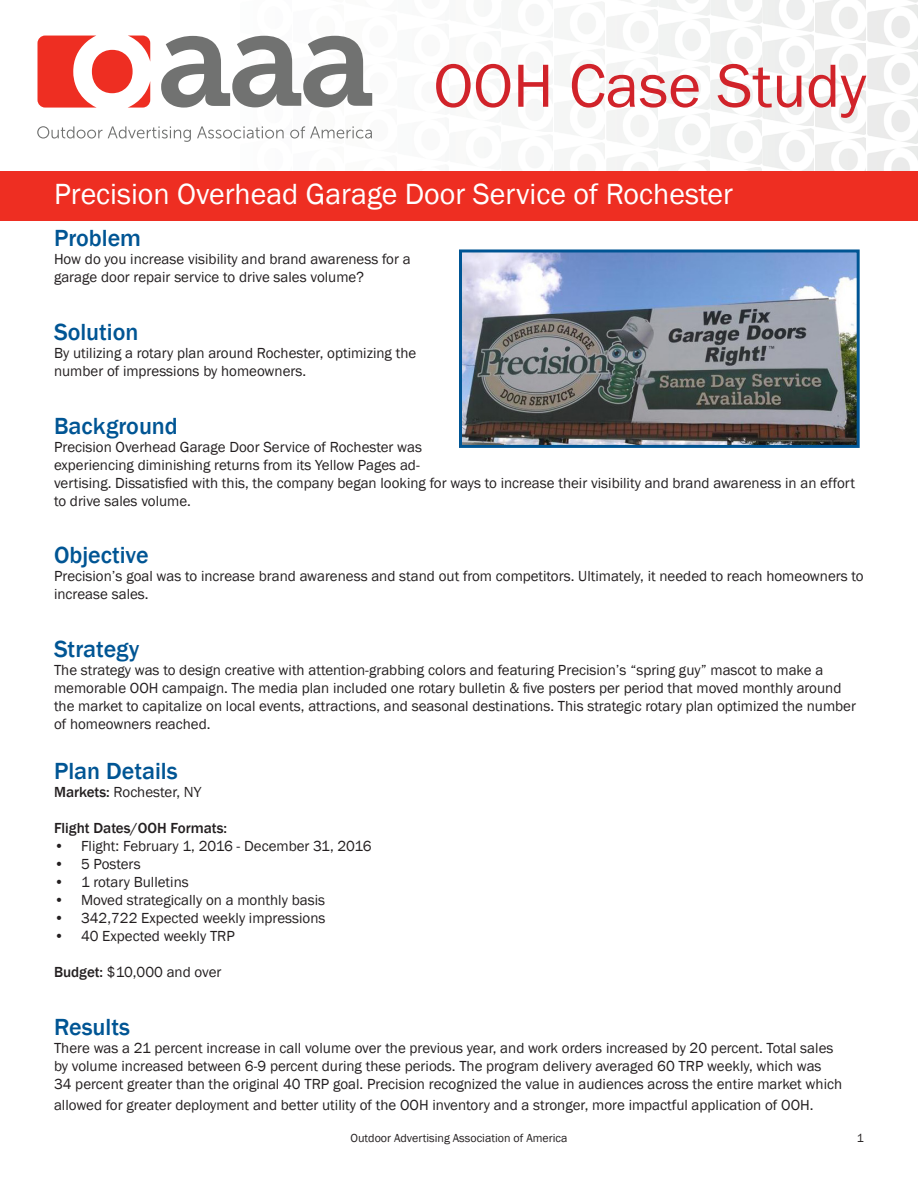
<style>
.page{position:relative;width:918px;height:1188px;background:#fff}
.page>*{position:absolute;margin:0;border:0;box-sizing:border-box;transform-origin:0 0}
.t1{font:63px "Franklin Gothic";color:#d1232a}
.t2{font:30px "Franklin Gothic";color:#fff}
.t3{font:500 24px "Franklin Gothic";color:#005594}
.t4{font:15px/18px "Franklin Gothic";color:#231f20}
.t5{font:500 15px "Franklin Gothic";color:#231f20}
.t6{font:12px "Franklin Gothic";color:#231f20}
.s1{font-weight:500}
</style>
<div class="page">
<img style="left:463px;top:253px;width:393px;height:191px">
<div style="left:459px;top:249px;width:401px;height:199px;border:3px solid #005594"></div>
<img style="left:815px;top:43px;width:51px;height:44px">
<img style="left:815px;top:0;width:51px;height:40px">
<img style="left:372px;top:93px;width:1px;height:13px">
<img style="left:815px;top:137px;width:51px;height:34px">
<img style="left:867px;top:5px;width:51px;height:44px">
<img style="left:907px;top:0;width:11px;height:2px">
<img style="left:867px;top:52px;width:51px;height:44px">
<img style="left:867px;top:99px;width:51px;height:44px">
<img style="left:867px;top:146px;width:51px;height:25px">
<svg style="left:37px;top:126px;width:154px;height:16px"></svg>
<svg style="left:197px;top:126px;width:87px;height:13px"></svg>
<svg style="left:290px;top:126px;width:82px;height:13px"></svg>
<svg style="left:38px;top:36px;width:112px;height:72px"></svg>
<svg style="left:161px;top:36px;width:211px;height:72px"></svg>
<div style="left:0;top:171px;width:918px;height:50px;background:#ee2e22"></div>
<p class="t1" style="left:434px;top:47px;width:434px">OOH Case Study</p>
<p class="t2" style="left:54px;top:175px;width:681px">Precision Overhead Garage Door Service of Rochester</p>
<p class="t3" style="left:54px;top:223px;width:89px">Problem</p>
<p class="t4" style="left:54px;top:251px;width:358px">How do you increase visibility and brand awareness for a garage door repair service to drive sales volume?</p>
<p class="t3" style="left:54px;top:317px;width:86px">Solution</p>
<p class="t4" style="left:54px;top:344px;width:364px">By utilizing a rotary plan around Rochester, optimizing the number of impressions by homeowners.</p>
<p class="t3" style="left:54px;top:411px;width:125px">Background</p>
<p class="t4" style="left:54px;top:438px;width:802px">Precision Overhead Garage Door Service of Rochester was<br>experiencing diminishing returns from its Yellow Pages ad-<br>vertising. Dissatisfied with this, the company began looking for ways to increase their visibility and brand awareness in an effort to drive sales volume.</p>
<p class="t3" style="left:54px;top:540px;width:96px">Objective</p>
<p class="t4" style="left:54px;top:567px;width:811px">Precision’s goal was to increase brand awareness and stand out from competitors. Ultimately, it needed to reach homeowners to increase sales.</p>
<p class="t3" style="left:54px;top:634px;width:87px">Strategy</p>
<p class="t4" style="left:54px;top:661px;width:804px">The strategy was to design creative with attention-grabbing colors and featuring Precision’s “spring guy” mascot to make a memorable OOH campaign. The media plan included one rotary bulletin &amp; five posters per period that moved monthly around the market to capitalize on local events, attractions, and seasonal destinations. This strategic rotary plan optimized the number of homeowners reached.</p>
<p class="t3" style="left:54px;top:756px;width:125px">Plan Details</p>
<p class="t4" style="left:54px;top:783px;width:149px"><span class="s1">Markets:</span> Rochester, NY</p>
<p class="t5" style="left:54px;top:819px;width:175px">Flight Dates/OOH Formats:</p>
<p class="t4" style="left:54px;top:837px;width:319px">• Flight: February 1, 2016 - December 31, 2016</p>
<p class="t4" style="left:54px;top:855px;width:88px">• 5 Posters</p>
<p class="t4" style="left:54px;top:873px;width:136px">• 1 rotary Bulletins</p>
<p class="t4" style="left:54px;top:891px;width:273px">• Moved strategically on a monthly basis</p>
<p class="t4" style="left:54px;top:909px;width:273px">• 342,722 Expected weekly impressions</p>
<p class="t4" style="left:54px;top:927px;width:182px">• 40 Expected weekly TRP</p>
<p class="t4" style="left:54px;top:963px;width:169px"><span class="s1">Budget:</span> $10,000 and over</p>
<p class="t3" style="left:54px;top:1012px;width:78px">Results</p>
<p class="t4" style="left:54px;top:1039px;width:790px">There was a 21 percent increase in call volume over the previous year, and work orders increased by 20 percent. Total sales by volume increased between 6-9 percent during these periods. The program delivery averaged 60 TRP weekly, which was<br>34 percent greater than the original 40 TRP goal. Precision recognized the value in audiences across the entire market which</p>
<p class="t4" style="left:54px;top:1097px;width:761px">allowed for greater deployment and better utility of the OOH inventory and a stronger, more impactful application of OOH.</p>
<p class="t6" style="left:351px;top:1131px;width:219px">Outdoor Advertising Association of America</p>
<p class="t6" style="left:857px;top:1131px;width:9px">1</p>
</div>
